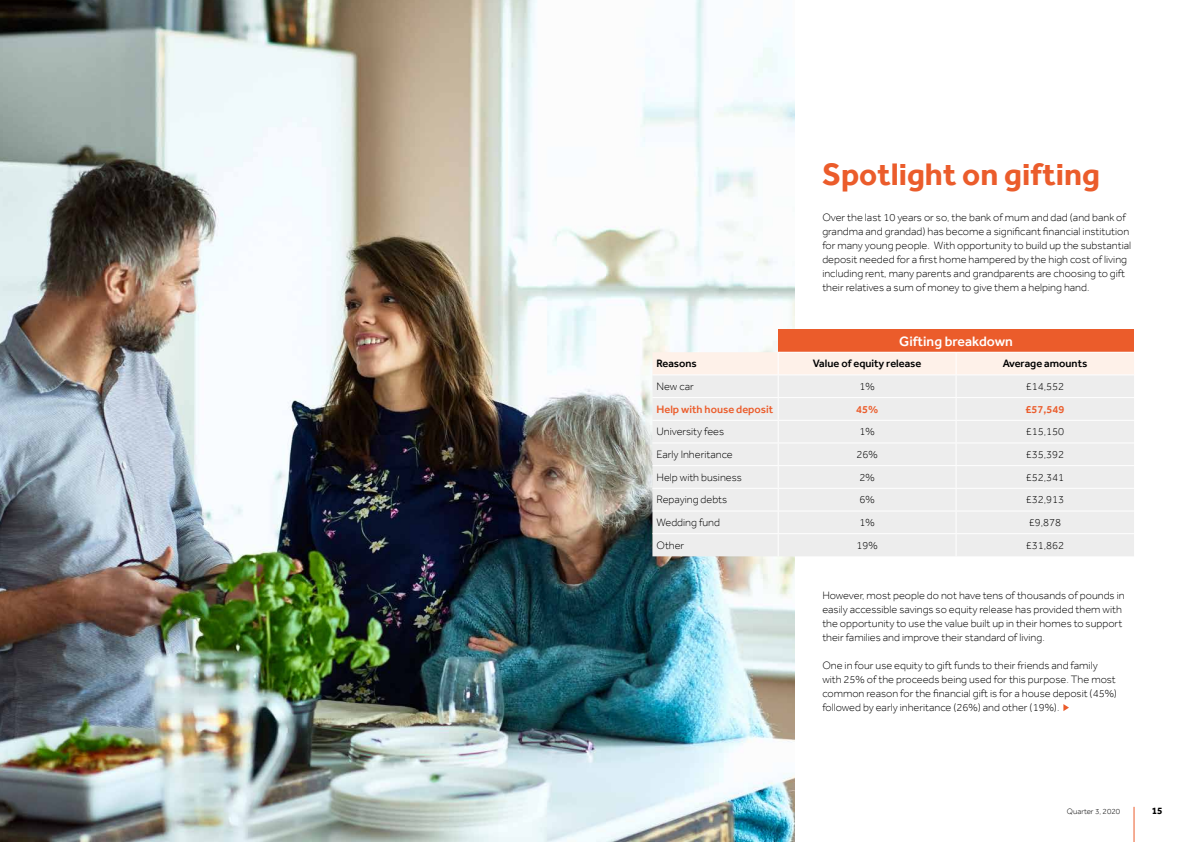
<style>
.page{position:relative;width:1191px;height:842px;background:#fff}
.page>*{position:absolute;margin:0;border:0;box-sizing:border-box;transform-origin:0 0}
.t1{font:700 32px "Effra";color:#eb5c2b}
.t2{font:500 14px "Effra";color:#fff}
.t3{font:300 11px/14px "Effra";color:#000}
.t4{font:500 11px "Effra";color:#000}
.t5{font:500 11px "Effra";color:#eb5c2b}
.t6{font:700 10px "Effra";color:#000}
.t7{font:300 8px "Effra";color:#000}
</style>
<div class="page">
<hr style="left:1133px;top:807px;width:1px;height:35px;background:#eb5c2b">
<svg style="left:1063px;top:704px;width:6px;height:7px"></svg>
<img style="left:0;top:0;width:794px;height:842px">
<div style="left:778px;top:330px;width:356px;height:22px;background:#eb5c2b"></div>
<svg style="left:652px;top:352px;width:482px;height:204px;background:#efeeed"></svg>
<h1 class="t1" style="left:822px;top:155px;width:279px">Spotlight on gifting</h1>
<p class="t3" style="left:822px;top:210px;width:310px">Over the last 10 years or so, the bank of mum and dad (and bank of grandma and grandad) has become a significant financial institution for many young people. With opportunity to build up the substantial deposit needed for a first home hampered by the high cost of living including rent, many parents and grandparents are choosing to gift their relatives a sum of money to give them a helping hand.</p>
<p class="t2" style="left:899px;top:333px;width:115px">Gifting breakdown</p>
<p class="t4" style="left:656px;top:357px;width:42px">Reasons</p>
<p class="t4" style="left:812px;top:357px;width:110px">Value of equity release</p>
<p class="t4" style="left:1002px;top:357px;width:86px">Average amounts</p>
<p class="t3" style="left:656px;top:379px;width:39px">New car</p>
<p class="t3" style="left:859px;top:379px;width:17px">1%</p>
<p class="t3" style="left:1025px;top:379px;width:40px">£14,552</p>
<p class="t5" style="left:656px;top:402px;width:118px">Help with house deposit</p>
<p class="t5" style="left:856px;top:402px;width:24px">45%</p>
<p class="t5" style="left:1025px;top:402px;width:40px">£57,549</p>
<p class="t3" style="left:656px;top:424px;width:69px">University fees</p>
<p class="t3" style="left:859px;top:424px;width:17px">1%</p>
<p class="t3" style="left:1025px;top:424px;width:40px">£15,150</p>
<p class="t3" style="left:656px;top:447px;width:78px">Early Inheritance</p>
<p class="t3" style="left:856px;top:447px;width:23px">26%</p>
<p class="t3" style="left:1025px;top:447px;width:40px">£35,392</p>
<p class="t3" style="left:656px;top:470px;width:87px">Help with business</p>
<p class="t3" style="left:859px;top:470px;width:17px">2%</p>
<p class="t3" style="left:1025px;top:470px;width:40px">£52,341</p>
<p class="t3" style="left:656px;top:493px;width:72px">Repaying debts</p>
<p class="t3" style="left:859px;top:493px;width:17px">6%</p>
<p class="t3" style="left:1025px;top:493px;width:40px">£32,913</p>
<p class="t3" style="left:656px;top:515px;width:65px">Wedding fund</p>
<p class="t3" style="left:859px;top:515px;width:17px">1%</p>
<p class="t3" style="left:1028px;top:515px;width:34px">£9,878</p>
<p class="t3" style="left:656px;top:538px;width:29px">Other</p>
<p class="t3" style="left:856px;top:538px;width:23px">19%</p>
<p class="t3" style="left:1025px;top:538px;width:40px">£31,862</p>
<p class="t3" style="left:822px;top:588px;width:304px">However, most people do not have tens of thousands of pounds in easily accessible savings so equity release has provided them with the opportunity to use the value built up in their homes to support their families and improve their standard of living.</p>
<p class="t3" style="left:822px;top:658px;width:296px">One in four use equity to gift funds to their friends and family with 25% of the proceeds being used for this purpose. The most common reason for the financial gift is for a house deposit (45%) followed by early inheritance (26%) and other (19%).</p>
<p class="t7" style="left:1067px;top:806px;width:55px">Quarter 3, 2020</p>
<p class="t6" style="left:1151px;top:804px;width:12px">15</p>
</div>
